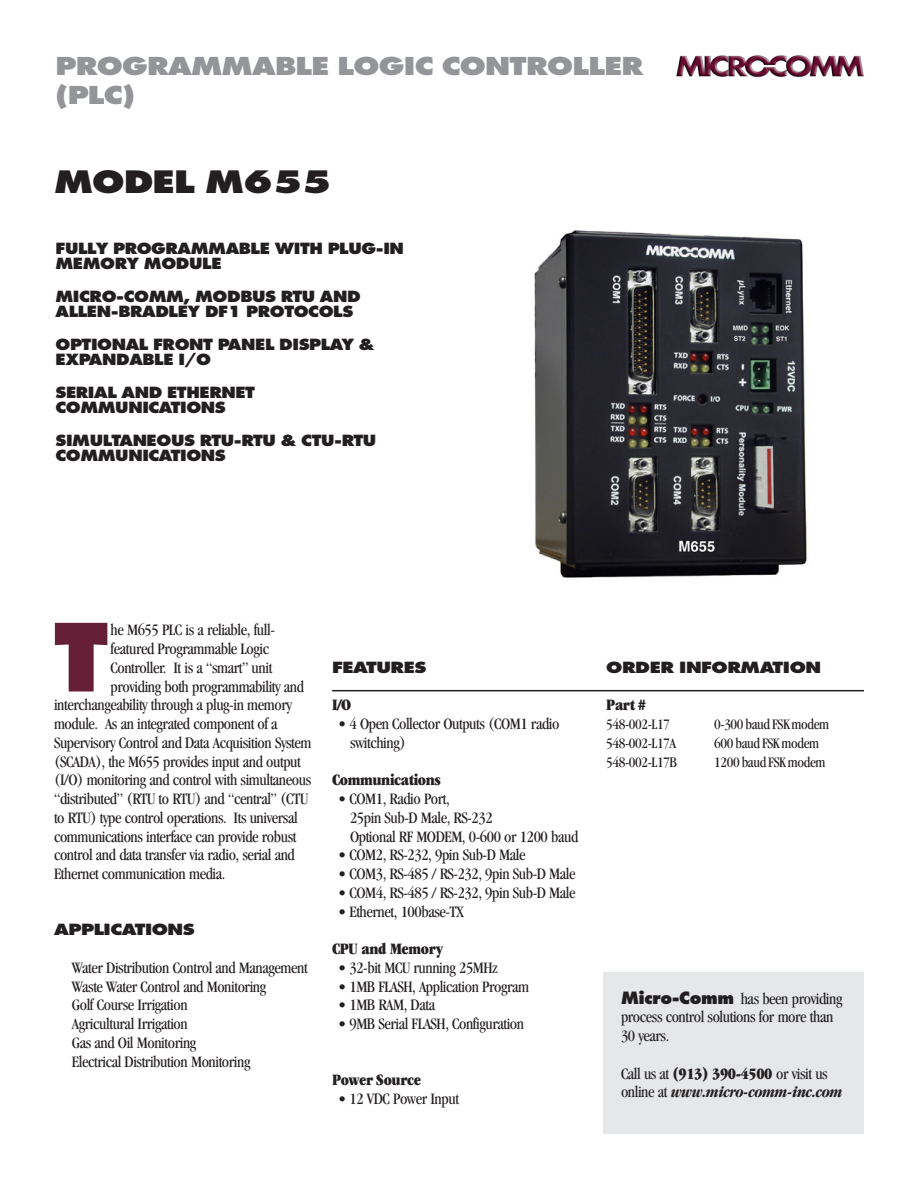
<style>
.page{position:relative;width:918px;height:1188px;background:#fff}
.page>*{position:absolute;margin:0;border:0;box-sizing:border-box;transform-origin:0 0}
.t1{font:800 91.05px "Futura Std";color:#651f37}
.t2{font:800 30px "Futura Std";letter-spacing:-.025em;color:#231f20;scale:1.2 1}
.t3{font:800 24px/29px "Futura Std";letter-spacing:-.025em;color:#939598;scale:1.2 1}
.BODY_TXT{font:condensed 16.5px/18.8px "Garamond";letter-spacing:-.025em;color:#231f20}
.LIST_TXT{font:condensed 16.5px/18.8px "Garamond";letter-spacing:-.025em;color:#231f20}
.SUBHEAD2{font:ultra-condensed 16.5px "Garamond";letter-spacing:-.025em;color:#231f20}
.LIST_TXT-2{font:ultra-condensed 16.5px "Garamond";letter-spacing:-.025em;color:#231f20}
.SUBHEAD1{font:ultra-condensed 16.5px "Garamond";color:#231f20}
.SUBHEAD1-2{font:800 15px/15px "Futura Std";letter-spacing:-.025em;color:#231f20;scale:1.1 1}
.SUBHEAD1-3{font:condensed 15px "Garamond";letter-spacing:-.025em;color:#231f20}
.SUBHEAD1-4{font:800 15px "Futura Std";letter-spacing:-.025em;color:#231f20;scale:1.2 1}
.s1{font-family:"Futura Std";font-weight:800;font-stretch:normal}
.s2{font-stretch:ultra-condensed}
.s3{font-weight:700;font-style:italic}
</style>
<div class="page">
<hr style="left:332px;top:690px;width:532px;height:1px;background:#231f20">
<img style="left:676px;top:55px;width:188px;height:23px">
<div style="left:603px;top:972px;width:261px;height:162px;background:#e6e7e9"></div>
<img style="left:534px;top:230px;width:273px;height:348px">
<p class="t3" style="left:56px;top:52px;width:491px">PROGRAMMABLE LOGIC CONTROLLER (PLC)</p>
<p class="t2" style="left:54px;top:162px;width:233px">MODEL M655</p>
<p class="SUBHEAD1-2" style="left:56px;top:241px;width:318px">FULLY PROGRAMMABLE WITH PLUG-IN<br>MEMORY MODULE</p>
<p class="SUBHEAD1-2" style="left:56px;top:289px;width:279px">MICRO-COMM, MODBUS RTU AND<br>ALLEN-BRADLEY DF1 PROTOCOLS</p>
<p class="SUBHEAD1-2" style="left:56px;top:337px;width:292px">OPTIONAL FRONT PANEL DISPLAY &amp;<br>EXPANDABLE I/O</p>
<p class="SUBHEAD1-2" style="left:56px;top:385px;width:183px">SERIAL AND ETHERNET<br>COMMUNICATIONS</p>
<p class="SUBHEAD1-2" style="left:56px;top:433px;width:293px">SIMULTANEOUS RTU-RTU &amp; CTU-RTU<br>COMMUNICATIONS</p>
<p class="t1" style="left:54px;top:600px;width:56px">T</p>
<p class="BODY_TXT" style="left:111px;top:620px;width:166px">he M655 PLC is a reliable, full-</p>
<p class="BODY_TXT" style="left:111px;top:639px;width:160px">featured Programmable Logic</p>
<p class="BODY_TXT" style="left:111px;top:658px;width:163px">Controller. It is a “smart” unit</p>
<p class="BODY_TXT" style="left:111px;top:677px;width:195px">providing both programmability and</p>
<p class="BODY_TXT" style="left:54px;top:695px;width:239px">interchangeability through a plug-in memory</p>
<p class="BODY_TXT" style="left:54px;top:714px;width:225px">module. As an integrated component of a</p>
<p class="BODY_TXT" style="left:54px;top:733px;width:259px">Supervisory Control and Data Acquisition System</p>
<p class="BODY_TXT" style="left:54px;top:752px;width:248px">(SCADA), the M655 provides input and output</p>
<p class="BODY_TXT" style="left:54px;top:770px;width:259px">(I/O) monitoring and control with simultaneous</p>
<p class="BODY_TXT" style="left:54px;top:789px;width:256px">“distributed” (RTU to RTU) and “central” (CTU</p>
<p class="BODY_TXT" style="left:54px;top:808px;width:245px">to RTU) type control operations. Its universal</p>
<p class="BODY_TXT" style="left:54px;top:827px;width:244px">communications interface can provide robust</p>
<p class="BODY_TXT" style="left:54px;top:845px;width:242px">control and data transfer via radio, serial and</p>
<p class="BODY_TXT" style="left:54px;top:864px;width:173px">Ethernet communication media.</p>
<p class="SUBHEAD1-4" style="left:54px;top:920px;width:119px">APPLICATIONS</p>
<p class="LIST_TXT" style="left:72px;top:958px;width:237px">Water Distribution Control and Management</p>
<p class="LIST_TXT" style="left:72px;top:977px;width:196px">Waste Water Control and Monitoring</p>
<p class="LIST_TXT" style="left:72px;top:995px;width:117px">Golf Course Irrigation</p>
<p class="LIST_TXT" style="left:72px;top:1014px;width:117px">Agricultural Irrigation</p>
<p class="LIST_TXT" style="left:72px;top:1033px;width:126px">Gas and Oil Monitoring</p>
<p class="LIST_TXT" style="left:72px;top:1052px;width:180px">Electrical Distribution Monitoring</p>
<p class="SUBHEAD1-4" style="left:332px;top:658px;width:80px">FEATURES</p>
<p class="SUBHEAD2" style="left:332px;top:696px;width:21px">I/O</p>
<p class="LIST_TXT" style="left:350px;top:714px;width:211px;text-indent:-12px">• 4 Open Collector Outputs (COM1 radio switching)</p>
<p class="SUBHEAD2" style="left:332px;top:771px;width:110px">Communications</p>
<p class="LIST_TXT" style="left:338px;top:789px;width:113px">• COM1, Radio Port,</p>
<p class="LIST_TXT" style="left:350px;top:808px;width:144px">25pin Sub-D Male, RS-232</p>
<p class="LIST_TXT" style="left:350px;top:827px;width:230px">Optional RF MODEM, 0-600 or 1200 baud</p>
<p class="LIST_TXT" style="left:338px;top:845px;width:189px">• COM2, RS-232, 9pin Sub-D Male</p>
<p class="LIST_TXT" style="left:338px;top:864px;width:239px">• COM3, RS-485 / RS-232, 9pin Sub-D Male</p>
<p class="LIST_TXT" style="left:338px;top:883px;width:239px">• COM4, RS-485 / RS-232, 9pin Sub-D Male</p>
<p class="LIST_TXT" style="left:338px;top:902px;width:127px">• Ethernet, 100base-TX</p>
<p class="LIST_TXT-2" style="left:332px;top:939px;width:112px">CPU and Memory</p>
<p class="LIST_TXT" style="left:338px;top:958px;width:161px">• 32-bit MCU running 25MHz</p>
<p class="LIST_TXT" style="left:338px;top:977px;width:193px">• 1MB FLASH, Application Program</p>
<p class="LIST_TXT" style="left:338px;top:995px;width:99px">• 1MB RAM, Data</p>
<p class="LIST_TXT" style="left:338px;top:1014px;width:188px">• 9MB Serial FLASH, Configuration</p>
<p class="SUBHEAD2" style="left:332px;top:1071px;width:91px">Power Source</p>
<p class="LIST_TXT" style="left:338px;top:1089px;width:122px">• 12 VDC Power Input</p>
<p class="SUBHEAD1-4" style="left:606px;top:658px;width:181px">ORDER INFORMATION</p>
<p class="SUBHEAD1" style="left:606px;top:696px;width:41px">Part #</p>
<p class="SUBHEAD1-3" style="left:606px;top:716px;width:65px">548-002-L17</p>
<p class="SUBHEAD1-3" style="left:714px;top:716px;width:116px">0-300 baud FSK modem</p>
<p class="SUBHEAD1-3" style="left:606px;top:735px;width:71px">548-002-L17A</p>
<p class="SUBHEAD1-3" style="left:714px;top:735px;width:106px">600 baud FSK modem</p>
<p class="SUBHEAD1-3" style="left:606px;top:753px;width:72px">548-002-L17B</p>
<p class="SUBHEAD1-3" style="left:714px;top:753px;width:113px">1200 baud FSK modem</p>
<p class="BODY_TXT" style="left:621px;top:989px;width:223px"><span class="s1">Micro-Comm</span> has been providing process control solutions for more than<br>30 years.</p>
<p class="BODY_TXT" style="left:621px;top:1064px;width:223px">Call us at <span class="s2">(913) 390-4500</span> or visit us online at <span class="s3">www.micro-comm-inc.com</span></p>
</div>
